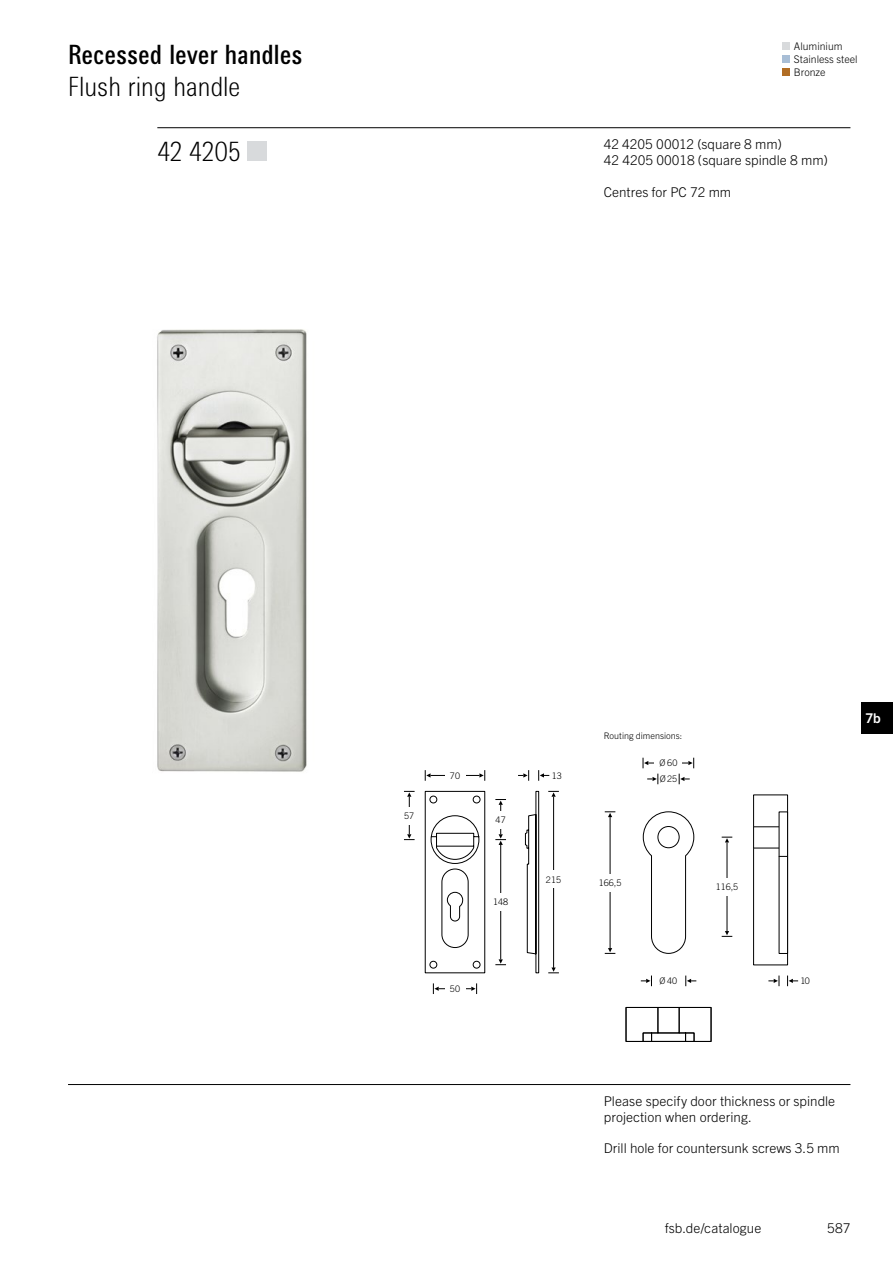
<style>
.page{position:relative;width:893px;height:1263px;background:#fff}
.page>*{position:absolute;margin:0;border:0;box-sizing:border-box;transform-origin:0 0}
.t1{font:27px "Traffic Mager";letter-spacing:-.005em;color:#000}
.t2{font:27px "Traffic Kraeftig";letter-spacing:-.005em;color:#000}
.t3{font:300 13.5px/15.9px "Trade Gothic Next LT Pro";color:#000}
.t4{font:700 13.5px "Trade Gothic Next LT Pro";color:#fff}
.t5{font:300 10.5px/12.8px "Trade Gothic Next LT Pro";color:#000}
.t6{font:300 9px "FSB Trade";letter-spacing:.005em;color:#000}
.t7{font:300 9px "Trade Gothic Next LT Pro";color:#000}
</style>
<div class="page">
<div style="left:861px;top:702px;width:32px;height:31px;background:#000"></div>
<div style="left:782px;top:43px;width:8px;height:7px;background:#d8dadc"></div>
<div style="left:782px;top:55px;width:8px;height:8px;background:#a8bed6"></div>
<div style="left:782px;top:68px;width:8px;height:8px;background:#b16d24"></div>
<img style="left:157px;top:329px;width:150px;height:443px">
<svg style="left:525px;top:790px;width:14px;height:184px"></svg>
<svg style="left:424px;top:790px;width:62px;height:184px"></svg>
<svg style="left:425px;top:770px;width:6px;height:11px"></svg>
<hr style="left:431px;top:775px;width:48px;height:1px;background:#000">
<svg style="left:479px;top:770px;width:6px;height:11px"></svg>
<div style="left:445px;top:770px;width:20px;height:11px;background:#fff"></div>
<svg style="left:404px;top:834px;width:11px;height:6px"></svg>
<hr style="left:409px;top:797px;width:1px;height:37px;background:#000">
<svg style="left:404px;top:791px;width:11px;height:6px"></svg>
<div style="left:404px;top:807px;width:11px;height:17px;background:#fff"></div>
<svg style="left:495px;top:959px;width:11px;height:6px"></svg>
<hr style="left:500px;top:845px;width:1px;height:114px;background:#000">
<div style="left:495px;top:893px;width:11px;height:18px;background:#fff"></div>
<svg style="left:518px;top:770px;width:11px;height:11px"></svg>
<svg style="left:538px;top:770px;width:11px;height:11px"></svg>
<svg style="left:433px;top:983px;width:6px;height:11px"></svg>
<hr style="left:439px;top:988px;width:32px;height:1px;background:#000">
<svg style="left:471px;top:983px;width:6px;height:11px"></svg>
<div style="left:445px;top:983px;width:20px;height:11px;background:#fff"></div>
<svg style="left:495px;top:799px;width:11px;height:46px"></svg>
<div style="left:495px;top:811px;width:11px;height:17px;background:#fff"></div>
<svg style="left:548px;top:967px;width:11px;height:6px"></svg>
<hr style="left:553px;top:797px;width:1px;height:171px;background:#000">
<svg style="left:548px;top:791px;width:11px;height:6px"></svg>
<div style="left:548px;top:871px;width:11px;height:17px;background:#fff"></div>
<hr style="left:157px;top:127px;width:693px;height:1px;background:#000">
<div style="left:248px;top:142px;width:19px;height:19px;background:#d8dadc"></div>
<hr style="left:68px;top:1084px;width:782px;height:1px;background:#000">
<svg style="left:679px;top:774px;width:11px;height:10px"></svg>
<svg style="left:647px;top:774px;width:11px;height:10px"></svg>
<svg style="left:685px;top:975px;width:11px;height:11px"></svg>
<svg style="left:641px;top:975px;width:11px;height:11px"></svg>
<svg style="left:625px;top:1006px;width:87px;height:36px"></svg>
<div style="left:753px;top:794px;width:35px;height:171px;background:#fff;border:1px solid #000"></div>
<svg style="left:643px;top:758px;width:5px;height:10px"></svg>
<hr style="left:648px;top:763px;width:40px;height:1px;background:#000">
<svg style="left:688px;top:758px;width:6px;height:10px"></svg>
<div style="left:655px;top:758px;width:27px;height:10px;background:#fff"></div>
<svg style="left:787px;top:975px;width:11px;height:11px"></svg>
<svg style="left:768px;top:975px;width:12px;height:11px"></svg>
<hr style="left:610px;top:817px;width:1px;height:131px;background:#000">
<svg style="left:605px;top:948px;width:10px;height:6px"></svg>
<svg style="left:605px;top:811px;width:10px;height:6px"></svg>
<div style="left:605px;top:874px;width:10px;height:17px;background:#fff"></div>
<svg style="left:642px;top:811px;width:146px;height:143px"></svg>
<div style="left:722px;top:878px;width:10px;height:17px;background:#fff"></div>
<h1 class="t2" style="left:68px;top:39px;width:236px">Recessed lever handles</h1>
<h1 class="t1" style="left:68px;top:70px;width:174px">Flush ring handle</h1>
<h1 class="t1" style="left:157px;top:135px;width:85px">42 4205</h1>
<p class="t5" style="left:794px;top:39px;width:65px">Aluminium<br>Stainless steel<br>Bronze</p>
<p class="t3" style="left:604px;top:135px;width:226px">42 4205 00012 (square 8 mm)<br>42 4205 00018 (square spindle 8 mm)</p>
<p class="t3" style="left:604px;top:183px;width:129px">Centres for PC 72 mm</p>
<p class="t6" style="left:404px;top:810px;width:12px">57</p>
<p class="t6" style="left:450px;top:770px;width:12px">70</p>
<p class="t6" style="left:450px;top:983px;width:12px">50</p>
<p class="t6" style="left:496px;top:814px;width:12px">47</p>
<p class="t6" style="left:493px;top:897px;width:17px">148</p>
<p class="t6" style="left:552px;top:770px;width:12px">13</p>
<p class="t6" style="left:546px;top:874px;width:17px">215</p>
<p class="t7" style="left:604px;top:729px;width:80px">Routing dimensions:</p>
<p class="t6" style="left:659px;top:757px;width:20px">Ø 60</p>
<p class="t6" style="left:660px;top:774px;width:19px">Ø 25</p>
<p class="t6" style="left:599px;top:877px;width:24px">166,5</p>
<p class="t6" style="left:660px;top:976px;width:19px">Ø 40</p>
<p class="t6" style="left:716px;top:881px;width:24px">116,5</p>
<p class="t4" style="left:865px;top:709px;width:17px">7b</p>
<p class="t6" style="left:801px;top:975px;width:11px">10</p>
<p class="t3" style="left:604px;top:1092px;width:233px">Please specify door thickness or spindle projection when ordering.</p>
<p class="t3" style="left:604px;top:1140px;width:237px">Drill hole for countersunk screws 3.5 mm</p>
<p class="t3" style="left:665px;top:1219px;width:98px">fsb.de/catalogue</p>
<p class="t3" style="left:827px;top:1219px;width:25px">587</p>
</div>
